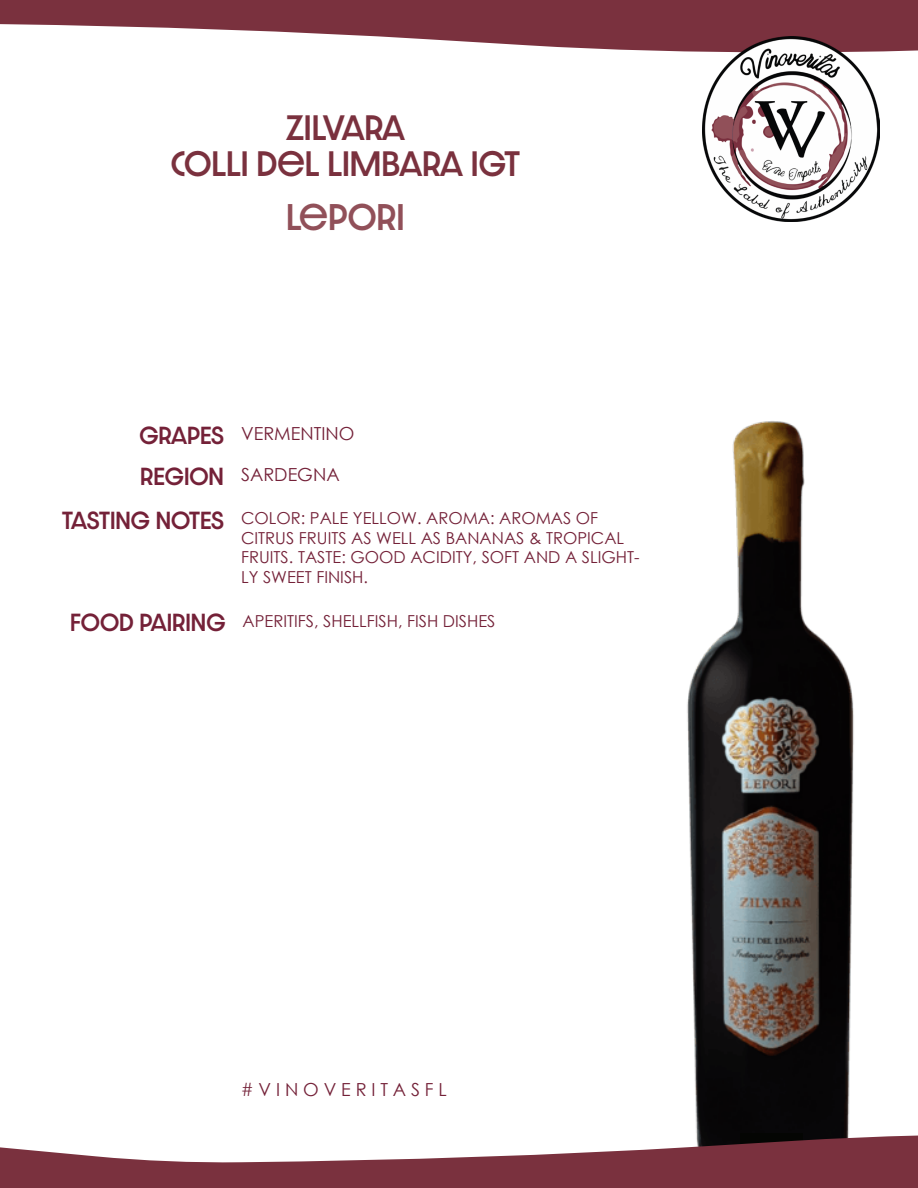
<style>
.page{position:relative;width:918px;height:1188px;background:#fff}
.page>*{position:absolute;margin:0;border:0;box-sizing:border-box;transform-origin:0 0}
.t1{font:500 31.5px "Dazzle Unicase";color:#915059}
.t2{font:500 30px "Dazzle Unicase";color:#7a313e}
.t3{font:500 30px "Dazzle Unicase";letter-spacing:-.02em;color:#7a313e}
.t4{font:500 21px "Dazzle Unicase";color:#742138}
.t5{font:18px "Century Gothic";color:#742138}
.t6{font:18px "Century Gothic";letter-spacing:.27em;color:#742138}
.t7{font:16.5px/19.8px "Century Gothic";color:#742138}
</style>
<div class="page">
<img style="left:687px;top:421px;width:167px;height:710px">
<svg style="left:0;top:0;width:918px;height:52px;fill:#7a313e"></svg>
<img style="left:703px;top:37px;width:177px;height:184px">
<svg style="left:0;top:1131px;width:918px;height:57px;fill:#7a313e"></svg>
<svg style="left:917px;top:1137px;width:1px;height:51px"></svg>
<p class="t3" style="left:286px;top:105px;width:121px">ZILVARA</p>
<p class="t2" style="left:171px;top:141px;width:351px">COLLI DEL LIMBARA IGT</p>
<p class="t1" style="left:286px;top:193px;width:120px">LEPORI</p>
<p class="t4" style="left:139px;top:419px;width:86px">GRAPES</p>
<p class="t5" style="left:241px;top:421px;width:115px">VERMENTINO</p>
<p class="t4" style="left:140px;top:460px;width:85px">REGION</p>
<p class="t5" style="left:241px;top:462px;width:100px">SARDEGNA</p>
<p class="t4" style="left:62px;top:505px;width:163px">TASTING NOTES</p>
<p class="t7" style="left:241px;top:508px;width:400px">COLOR: PALE YELLOW. AROMA: AROMAS OF CITRUS FRUITS AS WELL AS BANANAS &amp; TROPICAL FRUITS. TASTE: GOOD ACIDITY, SOFT AND A SLIGHT-LY SWEET FINISH.</p>
<p class="t4" style="left:70px;top:607px;width:157px">FOOD PAIRING</p>
<p class="t7" style="left:243px;top:611px;width:254px">APERITIFS, SHELLFISH, FISH DISHES</p>
<p class="t6" style="left:241px;top:1077px;width:208px">#VINOVERITASFL</p>
</div>
